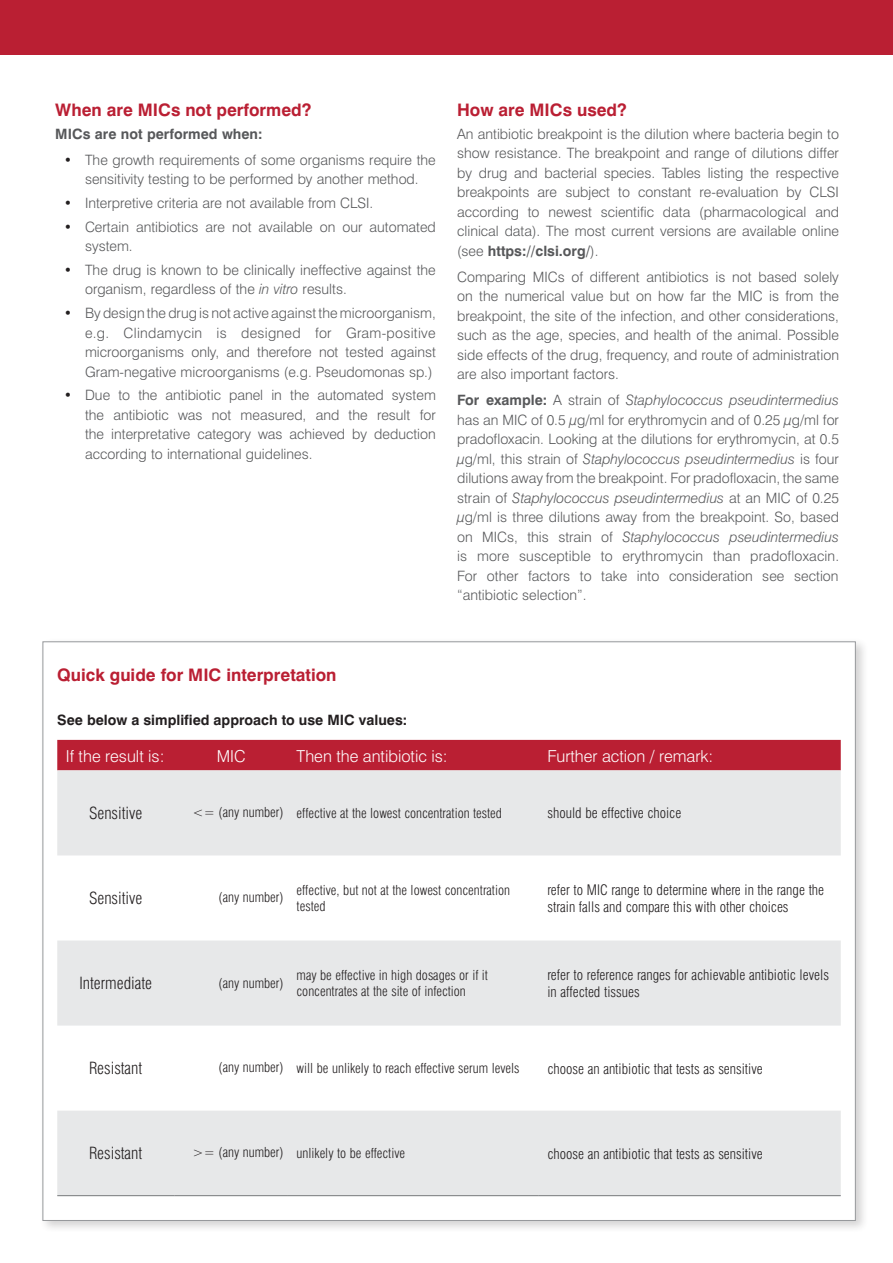
<style>
.page{position:relative;width:893px;height:1263px;background:#fff}
.page>*{position:absolute;margin:0;border:0;box-sizing:border-box;transform-origin:0 0}
.t1{font:700 17.25px "Swiss 721 BT";color:#ba1f33}
.t2{font:300 16.5px "Swiss 721 BT";color:#fff}
.t3{font:300 condensed 16.5px "Swiss 721 BT";color:#231f20}
.t4{font:300 14.25px/19.5px "Swiss 721 BT";color:#57585a;text-align:justify}
.t5{font:300 condensed 14.25px/16.5px "Swiss 721 BT";color:#231f20}
.t6{font:700 14.25px "Swiss 721 BT";color:#231f20}
.t7{font:700 14.25px "Swiss 721 BT";color:#57585a}
.t8{font:300 condensed 13.5px/16.5px "Swiss 721 BT";color:#231f20}
.s1{color:#231f20}
.s2{font-style:italic}
.s3{font-weight:700}
</style>
<div class="page">
<div style="left:39px;top:638px;width:829px;height:595px;background:#231f20;opacity:.2"></div>
<div style="left:43px;top:641px;width:813px;height:580px;background:#fff;border:1px solid #96989b"></div>
<div style="left:0;top:0;width:893px;height:54px;background:#ba1f33"></div>
<div style="left:57px;top:740px;width:784px;height:30px;background:#ba1f33"></div>
<svg style="left:57px;top:770px;width:784px;height:425px;fill:#e7e8e9"></svg>
<hr style="left:57px;top:1195px;width:117px;height:1px;background:#76787b">
<hr style="left:174px;top:1195px;width:114px;height:1px;background:#76787b">
<hr style="left:288px;top:1195px;width:251px;height:1px;background:#76787b">
<hr style="left:539px;top:1195px;width:302px;height:1px;background:#76787b">
<p class="t1" style="left:55px;top:99px;width:258px">When are MICs not performed?</p>
<p class="t7" style="left:55px;top:125px;width:209px">MICs are not performed when:</p>
<p class="t4" style="left:64px;top:150px;width:373px;text-align:center"><span class="s1">•</span> The growth requirements of some organisms require the sensitivity testing to be performed by another method.</p>
<p class="t4" style="left:64px;top:193px;width:311px"><span class="s1">•</span> Interpretive criteria are not available from CLSI.</p>
<p class="t4" style="left:85px;top:217px;width:352px;text-indent:-21px"><span class="s1">•</span> Certain antibiotics are not available on our automated system.</p>
<p class="t4" style="left:85px;top:260px;width:352px;text-indent:-21px"><span class="s1">•</span> The drug is known to be clinically ineffective against the organism, regardless of the <span class="s2">in vitro</span> results.</p>
<p class="t4" style="left:85px;top:303px;width:352px;text-indent:-21px"><span class="s1">•</span> By design the drug is not active against the microorganism, e.g. Clindamycin is designed for Gram-positive microorganisms only, and therefore not tested against Gram-negative microorganisms (e.g. Pseudomonas sp.)</p>
<p class="t4" style="left:85px;top:385px;width:352px;text-indent:-21px"><span class="s1">•</span> Due to the antibiotic panel in the automated system the antibiotic was not measured, and the result for the interpretative category was achieved by deduction according to international guidelines.</p>
<p class="t1" style="left:457px;top:99px;width:171px">How are MICs used?</p>
<p class="t4" style="left:457px;top:124px;width:383px">An antibiotic breakpoint is the dilution where bacteria begin to show resistance. The breakpoint and range of dilutions differ by drug and bacterial species. Tables listing the respective breakpoints are subject to constant re-evaluation by CLSI according to newest scientific data (pharmacological and clinical data). The most current versions are available online (see <span class="s3">https://clsi.org/</span>).</p>
<p class="t4" style="left:457px;top:267px;width:383px">Comparing MICs of different antibiotics is not based solely on the numerical value but on how far the MIC is from the breakpoint, the site of the infection, and other considerations, such as the age, species, and health of the animal. Possible side effects of the drug, frequency, and route of administration are also important factors.</p>
<p class="t4" style="left:457px;top:390px;width:384px"><span class="s3">For example:</span> A strain of <span class="s2">Staphylococcus pseudintermedius </span>has an MIC of 0.5 µg/ml for erythromycin and of 0.25 µg/ml for pradofloxacin. Looking at the dilutions for erythromycin, at 0.5 μg/ml, this strain of <span class="s2">Staphylococcus pseudintermedius</span> is four dilutions away from the breakpoint. For pradofloxacin, the same strain of <span class="s2">Staphylococcus pseudintermedius</span> at an MIC of 0.25 μg/ml is three dilutions away from the breakpoint. So, based on MICs, this strain of <span class="s2">Staphylococcus pseudintermedius </span>is more susceptible to erythromycin than pradofloxacin.<br>For other factors to take into consideration see section “antibiotic selection”.</p>
<p class="t1" style="left:57px;top:664px;width:281px">Quick guide for MIC interpretation</p>
<p class="t6" style="left:57px;top:712px;width:351px">See below a simplified approach to use MIC values:</p>
<p class="t2" style="left:66px;top:746px;width:100px">If the result is:</p>
<p class="t2" style="left:217px;top:746px;width:30px">MIC</p>
<p class="t2" style="left:297px;top:746px;width:153px">Then the antibiotic is:</p>
<p class="t2" style="left:547px;top:746px;width:167px">Further action / remark:</p>
<p class="t3" style="left:89px;top:803px;width:55px">Sensitive</p>
<p class="t8" style="left:193px;top:805px;width:311px">&lt;= (any number) effective at the lowest concentration tested</p>
<p class="t5" style="left:547px;top:805px;width:135px">should be effective choice</p>
<p class="t3" style="left:89px;top:888px;width:55px">Sensitive</p>
<p class="t8" style="left:219px;top:888px;width:67px">(any number)</p>
<p class="t8" style="left:297px;top:882px;width:215px">effective, but not at the lowest concentration tested</p>
<p class="t5" style="left:547px;top:882px;width:278px">refer to MIC range to determine where in the range the strain falls and compare this with other choices</p>
<p class="t3" style="left:79px;top:973px;width:74px">Intermediate</p>
<p class="t8" style="left:219px;top:975px;width:67px">(any number)</p>
<p class="t8" style="left:297px;top:967px;width:193px">may be effective in high dosages or if it concentrates at the site of infection</p>
<p class="t5" style="left:547px;top:967px;width:283px">refer to reference ranges for achievable antibiotic levels in affected tissues</p>
<p class="t3" style="left:89px;top:1058px;width:54px">Resistant</p>
<p class="t8" style="left:219px;top:1060px;width:302px">(any number) will be unlikely to reach effective serum levels</p>
<p class="t5" style="left:547px;top:1060px;width:217px">choose an antibiotic that tests as sensitive</p>
<p class="t3" style="left:89px;top:1143px;width:54px">Resistant</p>
<p class="t8" style="left:193px;top:1145px;width:214px">&gt;= (any number) unlikely to be effective</p>
<p class="t5" style="left:547px;top:1145px;width:217px">choose an antibiotic that tests as sensitive</p>
</div>
